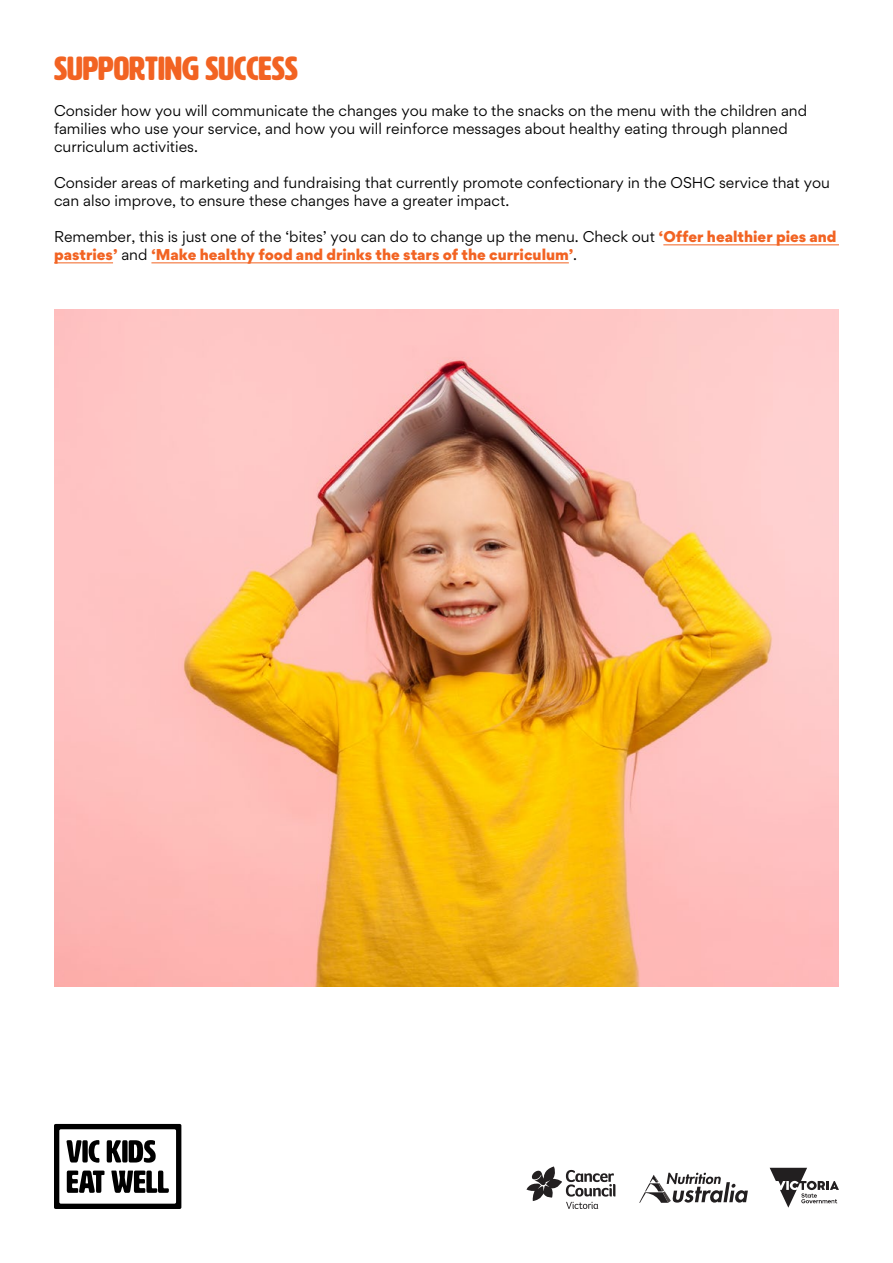
<style>
.page{position:relative;width:893px;height:1263px;background:#fff}
.page>*{position:absolute;margin:0;border:0;box-sizing:border-box;transform-origin:0 0}
.t1{font:33px "HWT Artz";color:#f26322}
.t2{font:15px/18px "Gordita";color:#000}
.t3{font:900 15px/18px "Gordita";color:#f26322}
.s1{font-weight:400;color:#000}
</style>
<div class="page">
<svg style="left:54px;top:1124px;width:127px;height:85px"></svg>
<svg style="left:526px;top:1166px;width:89px;height:43px"></svg>
<svg style="left:639px;top:1173px;width:109px;height:30px"></svg>
<svg style="left:770px;top:1168px;width:69px;height:40px"></svg>
<hr style="left:663px;top:244px;width:176px;height:1px;background:#f26322">
<hr style="left:54px;top:262px;width:59px;height:1px;background:#f26322">
<hr style="left:151px;top:262px;width:418px;height:1px;background:#f26322">
<img style="left:54px;top:309px;width:785px;height:677px">
<h1 class="t1" style="left:54px;top:51px;width:245px">SUPPORTING SUCCESS</h1>
<p class="t2" style="left:54px;top:102px;width:755px">Consider how you will communicate the changes you make to the snacks on the menu with the children and families who use your service, and how you will reinforce messages about healthy eating through planned curriculum activities.</p>
<p class="t2" style="left:54px;top:174px;width:777px">Consider areas of marketing and fundraising that currently promote confectionary in the OSHC service that you can also improve, to ensure these changes have a greater impact.</p>
<p class="t3" style="left:54px;top:228px;width:784px"><span class="s1">Remember, this is just one of the ‘bites’ you can do to change up the menu. Check out</span> ‘Offer healthier pies and pastries’ <span class="s1">and</span> ‘Make healthy food and drinks the stars of the curriculum’<span class="s1">.</span></p>
</div>
